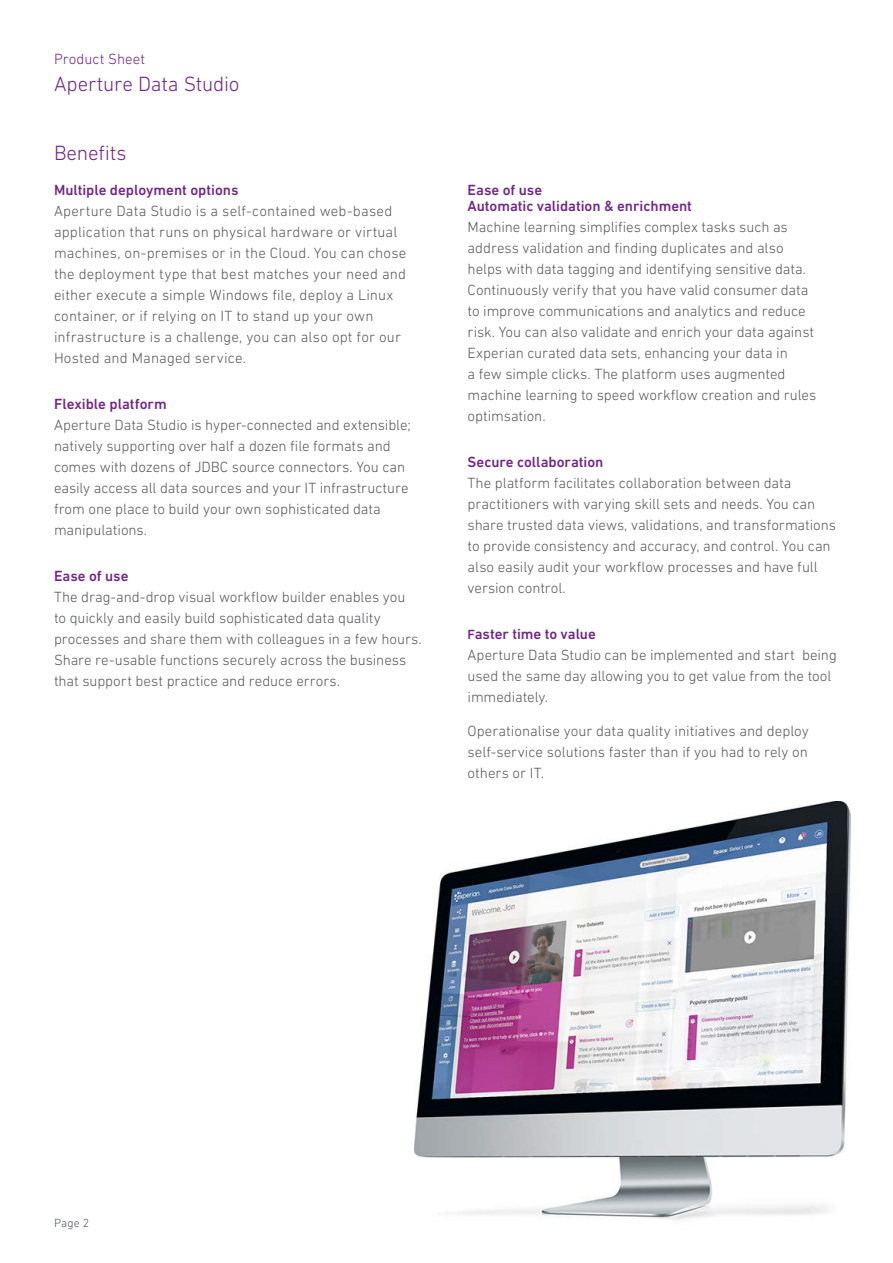
<style>
.page{position:relative;width:893px;height:1263px;background:#fff}
.page>*{position:absolute;margin:0;border:0;box-sizing:border-box;transform-origin:0 0}
._14pt_sub_heads{font:300 21px "DIN Next W1 G";letter-spacing:-.005em;color:#702784}
.Body_copy_10_14{font:300 15px/21px "DIN Next W1 G";color:#58595b}
.Sub_subs{font:500 15px "DIN Next W1 G";color:#702784}
.t1{font:300 15px "DIN Next W1 G";letter-spacing:.005em;color:#702784}
.t2{font:300 12px "DIN Next W1 G";color:#52555b}
.s1{font-size:13.5px}
</style>
<div class="page">
<img style="left:415px;top:801px;width:435px;height:419px">
<p class="t1" style="left:54px;top:51px;width:93px">Product Sheet</p>
<h1 class="_14pt_sub_heads" style="left:54px;top:72px;width:187px">Aperture Data Studio</h1>
<p class="_14pt_sub_heads" style="left:54px;top:141px;width:74px">Benefits</p>
<p class="Sub_subs" style="left:54px;top:181px;width:186px">Multiple deployment options</p>
<p class="Body_copy_10_14" style="left:54px;top:200px;width:354px">Aperture Data Studio is a self-contained web-based application that runs on physical hardware or virtual machines, on-premises or in the Cloud. You can chose the deployment type that best matches your need and either execute a simple Windows file, deploy a Linux container, or if relying on IT to stand up your own infrastructure is a challenge, you can also opt for our Hosted and Managed service.</p>
<p class="Sub_subs" style="left:54px;top:395px;width:114px">Flexible platform</p>
<p class="Body_copy_10_14" style="left:54px;top:414px;width:358px">Aperture Data Studio is hyper-connected and extensible; natively supporting over half a dozen file formats and comes with dozens of JDBC source connectors. You can easily access all data sources and your IT infrastructure from one place to build your own sophisticated data manipulations.</p>
<p class="Sub_subs" style="left:54px;top:567px;width:76px">Ease of use</p>
<p class="Body_copy_10_14" style="left:54px;top:586px;width:369px">The drag-and-drop visual workflow builder enables you<br>to quickly and easily build sophisticated data quality processes and share them with colleagues in a few hours.<br>Share re-usable functions securely across the business that support best practice and reduce errors.</p>
<p class="Sub_subs" style="left:468px;top:181px;width:76px">Ease of use</p>
<p class="Sub_subs" style="left:468px;top:197px;width:226px">Automatic validation &amp; enrichment</p>
<p class="Body_copy_10_14" style="left:468px;top:216px;width:350px">Machine learning simplifies complex tasks such as address validation and finding duplicates and also helps with data tagging and identifying sensitive data.<br>Continuously verify that you have valid consumer data to improve communications and analytics and reduce risk. You can also validate and enrich your data against Experian curated data sets, enhancing your data in<br>a few simple clicks. The platform uses augmented machine learning to speed workflow creation and rules optimsation.</p>
<p class="Sub_subs" style="left:468px;top:453px;width:137px">Secure collaboration</p>
<p class="Body_copy_10_14" style="left:468px;top:472px;width:370px">The platform facilitates collaboration between data practitioners with varying skill sets and needs. You can share trusted data views, validations, and transformations to provide consistency and accuracy, and control. You can also easily audit your workflow processes and have full version control.</p>
<p class="Sub_subs" style="left:468px;top:625px;width:130px"><span class="s1">F</span>aster time to value</p>
<p class="Body_copy_10_14" style="left:468px;top:644px;width:371px">Aperture Data Studio can be implemented and start being used the same day allowing you to get value from the tool immediately.</p>
<p class="Body_copy_10_14" style="left:468px;top:720px;width:343px;text-align:justify">Operationalise your data quality initiatives and deploy self-service solutions faster than if you had to rely on others or IT.</p>
<p class="t2" style="left:54px;top:1216px;width:37px">Page 2</p>
</div>
